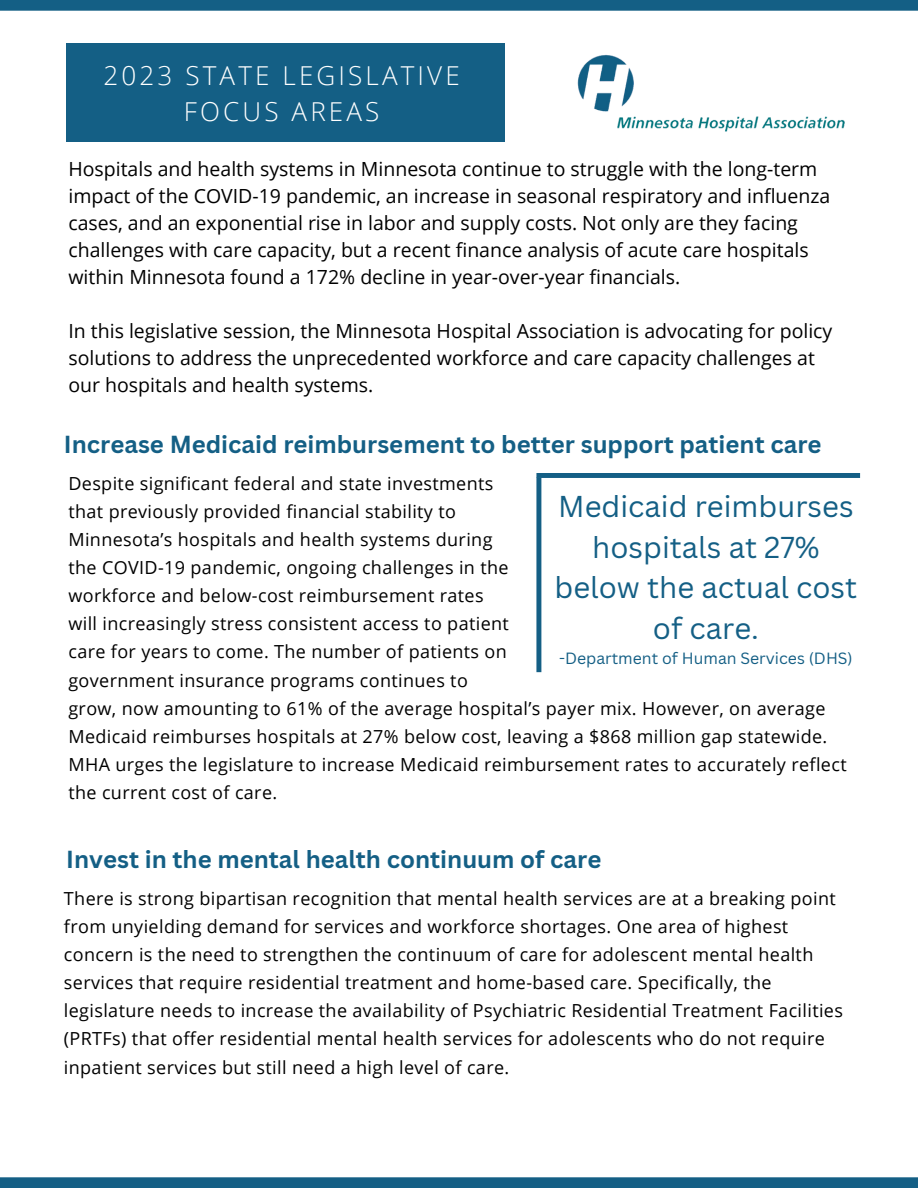
<style>
.page{position:relative;width:918px;height:1188px;background:#fff}
.page>*{position:absolute;margin:0;border:0;box-sizing:border-box;transform-origin:0 0}
.t1{font:29.4px/40.5px "Canva Sans";color:#145f85;text-align:center}
.t2{font:300 26.1px/36px "Open Sans";letter-spacing:.12em;color:#fff;text-align:center}
.t3{font:700 24px "Canva Sans";color:#145f85}
.t4{font:19.5px/27px "Open Sans";color:#000}
.t5{font:18px/28.2px "Open Sans";letter-spacing:.02em;color:#000}
.t6{font:15.9px "Canva Sans";color:#145f85}
</style>
<div class="page">
<div style="left:0;top:0;width:918px;height:11px;background:#145f85"></div>
<div style="left:66px;top:43px;width:439px;height:99px;background:#145f85"></div>
<div style="left:0;top:1177px;width:918px;height:11px;background:#145f85"></div>
<div style="left:536px;top:477px;width:5px;height:195px;background:#145f85"></div>
<div style="left:536px;top:473px;width:324px;height:5px;background:#145f85"></div>
<img style="left:577px;top:54px;width:268px;height:78px">
<h2 class="t2" style="left:104px;top:57px;width:358px">2023 STATE LEGISLATIVE<br>FOCUS AREAS</h2>
<p class="t4" style="left:68px;top:155px;width:763px">Hospitals and health systems in Minnesota continue to struggle with the long-term impact of the COVID-19 pandemic, an increase in seasonal respiratory and influenza cases, and an exponential rise in labor and supply costs. Not only are they facing challenges with care capacity, but a recent finance analysis of acute care hospitals within Minnesota found a 172% decline in year-over-year financials.</p>
<p class="t4" style="left:68px;top:317px;width:765px">In this legislative session, the Minnesota Hospital Association is advocating for policy solutions to address the unprecedented workforce and care capacity challenges at our hospitals and health systems.</p>
<h3 class="t3" style="left:64px;top:427px;width:759px">Increase Medicaid reimbursement to better support patient care</h3>
<h1 class="t1" style="left:555px;top:486px;width:304px">Medicaid reimburses hospitals at 27% below the actual cost of care.</h1>
<p class="t6" style="left:559px;top:647px;width:295px">-Department of Human Services (DHS)</p>
<p class="t5" style="left:68px;top:469px;width:442px">Despite significant federal and state investments that previously provided financial stability to Minnesota’s hospitals and health systems during the COVID-19 pandemic, ongoing challenges in the workforce and below-cost reimbursement rates will increasingly stress consistent access to patient care for years to come. The number of patients on government insurance programs continues to</p>
<p class="t5" style="left:68px;top:694px;width:780px">grow, now amounting to 61% of the average hospital’s payer mix. However, on average Medicaid reimburses hospitals at 27% below cost, leaving a $868 million gap statewide.<br>MHA urges the legislature to increase Medicaid reimbursement rates to accurately reflect the current cost of care.</p>
<h3 class="t3" style="left:66px;top:842px;width:537px">Invest in the mental health continuum of care</h3>
<p class="t5" style="left:64px;top:884px;width:781px">There is strong bipartisan recognition that mental health services are at a breaking point from unyielding demand for services and workforce shortages. One area of highest concern is the need to strengthen the continuum of care for adolescent mental health services that require residential treatment and home-based care. Specifically, the legislature needs to increase the availability of Psychiatric Residential Treatment Facilities (PRTFs) that offer residential mental health services for adolescents who do not require inpatient services but still need a high level of care.</p>
</div>
